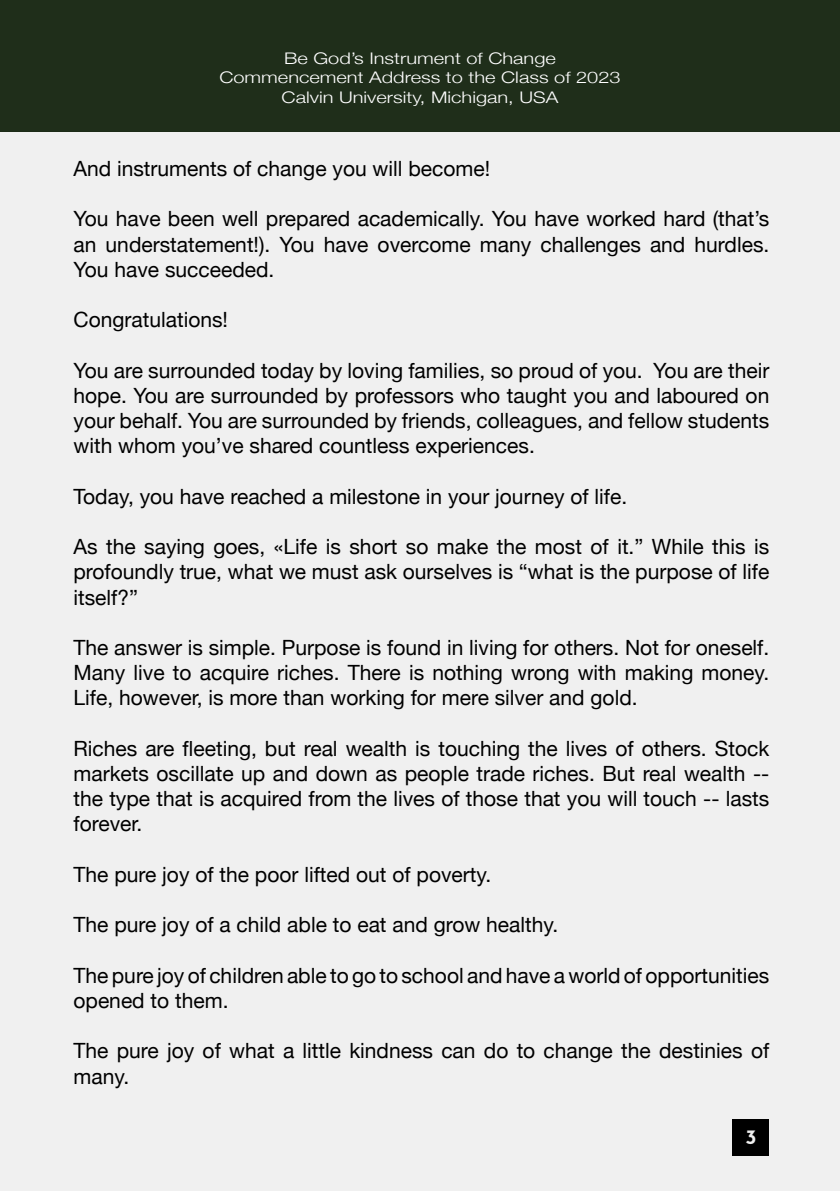
<style>
.page{position:relative;width:840px;height:1191px;background:#fff}
.page>*{position:absolute;margin:0;border:0;box-sizing:border-box;transform-origin:0 0}
.t1{font:21px/25.2px "Helvetica Neue";color:#000;text-align:justify}
.t2{font:700 18px "Pier Sans";color:#fff}
.t3{font:300 16px/19.2px "Helvetica Neue";color:#fff;text-align:center;scale:1.25 1}
</style>
<div class="page">
<div style="left:0;top:0;width:839px;height:132px;background:#1f2e1a"></div>
<div style="left:0;top:132px;width:839px;height:1059px;background:#f0f0f0"></div>
<p class="t3" style="left:219px;top:48px;width:322px">Be God’s Instrument of Change<br>Commencement Address to the Class of 2023<br>Calvin University, Michigan, USA</p>
<p class="t1" style="left:73px;top:157px;width:418px">And instruments of change you will become!</p>
<p class="t1" style="left:73px;top:207px;width:697px">You have been well prepared academically. You have worked hard (that’s an understatement!). You have overcome many challenges and hurdles.<br>You have succeeded.</p>
<p class="t1" style="left:73px;top:308px;width:156px">Congratulations!</p>
<p class="t1" style="left:73px;top:359px;width:697px">You are surrounded today by loving families, so proud of you. You are their hope. You are surrounded by professors who taught you and laboured on your behalf. You are surrounded by friends, colleagues, and fellow students with whom you’ve shared countless experiences.</p>
<p class="t1" style="left:73px;top:485px;width:555px">Today, you have reached a milestone in your journey of life.</p>
<p class="t1" style="left:73px;top:535px;width:697px">As the saying goes, «Life is short so make the most of it.” While this is profoundly true, what we must ask ourselves is “what is the purpose of life itself?”</p>
<p class="t1" style="left:73px;top:636px;width:697px">The answer is simple. Purpose is found in living for others. Not for oneself.<br>Many live to acquire riches. There is nothing wrong with making money.<br>Life, however, is more than working for mere silver and gold.</p>
<p class="t1" style="left:73px;top:737px;width:697px">Riches are fleeting, but real wealth is touching the lives of others. Stock</p>
<p class="t1" style="left:73px;top:762px;width:697px">markets oscillate up and down as people trade riches. But real wealth -- the type that is acquired from the lives of those that you will touch -- lasts forever.</p>
<p class="t1" style="left:73px;top:863px;width:419px">The pure joy of the poor lifted out of poverty.</p>
<p class="t1" style="left:73px;top:913px;width:486px">The pure joy of a child able to eat and grow healthy.</p>
<p class="t1" style="left:73px;top:963px;width:697px">The pure joy of children able to go to school and have a world of opportunities opened to them.</p>
<p class="t1" style="left:73px;top:1039px;width:697px">The pure joy of what a little kindness can do to change the destinies of many.</p>
<p class="t2" style="left:745px;top:1125px;width:12px">3</p>
</div>
